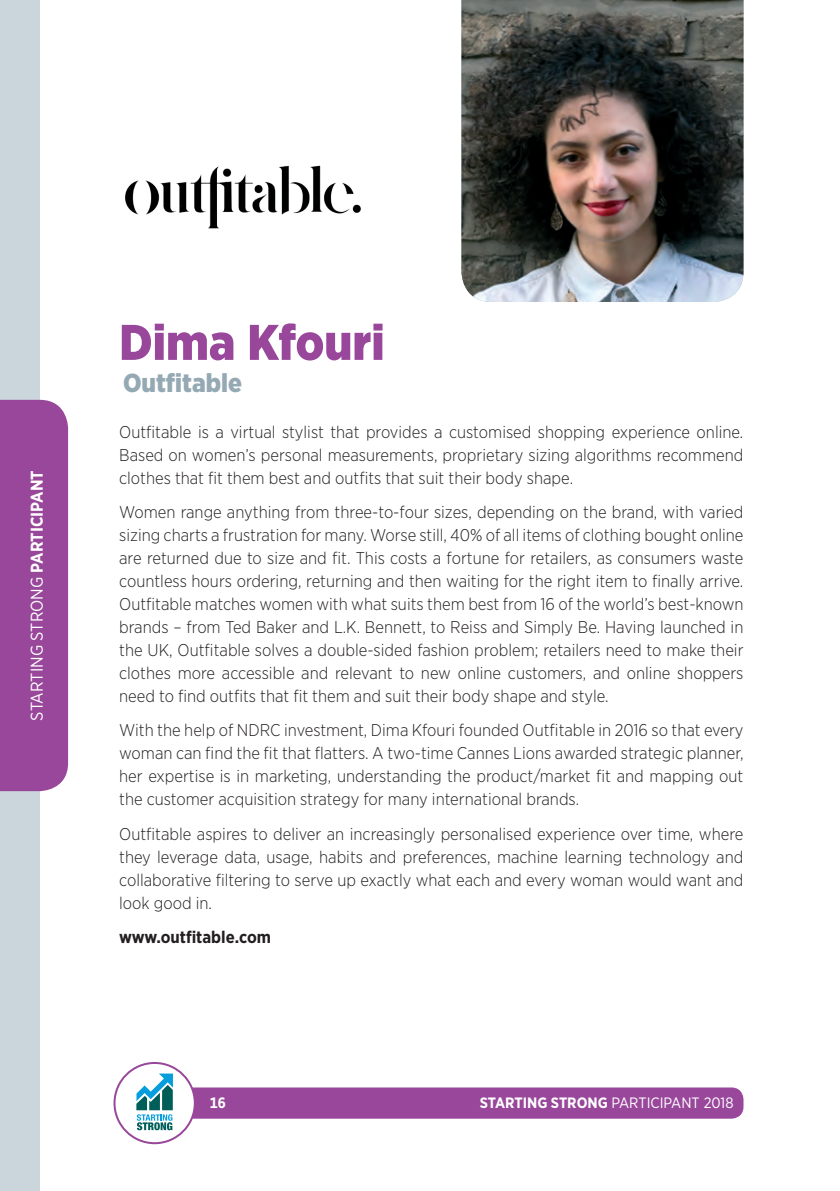
<style>
.page{position:relative;width:840px;height:1191px;background:#fff}
.page>*{position:absolute;margin:0;border:0;box-sizing:border-box;transform-origin:0 0}
.t1{font:900 50px "Gotham Narrow";color:#98479b}
.t2{font:900 26px "Gotham Narrow";color:#95a9b4}
.t3{font:300 17px/23px "Gotham Narrow";color:#231f20;text-align:justify}
.t4{font:17px "Gotham Narrow";color:#fff}
.t5{font:700 17px "Gotham Narrow";color:#231f20}
.t6{font:15px "Gotham Narrow";color:#fff}
.t7{font:700 15px "Gotham Narrow";color:#fff}
.s1{font-weight:700}
</style>
<div class="page">
<div style="left:0;top:0;width:40px;height:1191px;background:#cbd5dc"></div>
<div style="left:143px;top:1087px;width:600px;height:31px;background:#98479b;border-radius:12px"></div>
<div style="left:114px;top:1063px;width:81px;height:80px;background:#fff;border-radius:50%"></div>
<div style="left:113px;top:1062px;width:83px;height:82px;border:2px solid #98479b;border-radius:50%"></div>
<svg style="left:136px;top:1073px;width:37px;height:57px"></svg>
<img style="left:461px;top:0;width:282px;height:302px">
<div style="left:0;top:400px;width:68px;height:391px;background:#98479b"></div>
<img style="left:125px;top:165px;width:236px;height:64px">
<p class="t4" style="left:26px;top:720px;width:252px;rotate:-90deg">STARTING STRONG <span class="s1">PARTICIPANT</span></p>
<h1 class="t1" style="left:119px;top:309px;width:267px">Dima Kfouri</h1>
<h2 class="t2" style="left:123px;top:365px;width:121px">Outfitable</h2>
<p class="t3" style="left:119px;top:420px;width:625px">Outfitable is a virtual stylist that provides a customised shopping experience online.<br>Based on women’s personal measurements, proprietary sizing algorithms recommend clothes that fit them best and outfits that suit their body shape.</p>
<p class="t3" style="left:119px;top:500px;width:625px">Women range anything from three-to-four sizes, depending on the brand, with varied sizing charts a frustration for many. Worse still, 40% of all items of clothing bought online are returned due to size and fit. This costs a fortune for retailers, as consumers waste countless hours ordering, returning and then waiting for the right item to finally arrive.<br>Outfitable matches women with what suits them best from 16 of the world’s best-known brands – from Ted Baker and L.K. Bennett, to Reiss and Simply Be. Having launched in the UK, Outfitable solves a double-sided fashion problem; retailers need to make their clothes more accessible and relevant to new online customers, and online shoppers need to find outfits that fit them and suit their body shape and style.</p>
<p class="t3" style="left:119px;top:718px;width:625px">With the help of NDRC investment, Dima Kfouri founded Outfitable in 2016 so that every woman can find the fit that flatters. A two-time Cannes Lions awarded strategic planner, her expertise is in marketing, understanding the product/market fit and mapping out the customer acquisition strategy for many international brands.</p>
<p class="t3" style="left:119px;top:822px;width:625px">Outfitable aspires to deliver an increasingly personalised experience over time, where they leverage data, usage, habits and preferences, machine learning technology and collaborative filtering to serve up exactly what each and every woman would want and look good in.</p>
<p class="t5" style="left:119px;top:926px;width:153px">www.outfitable.com</p>
<p class="t7" style="left:210px;top:1093px;width:17px">16</p>
<p class="t6" style="left:479px;top:1093px;width:255px"><span class="s1">STARTING STRONG</span> PARTICIPANT 2018</p>
</div>
